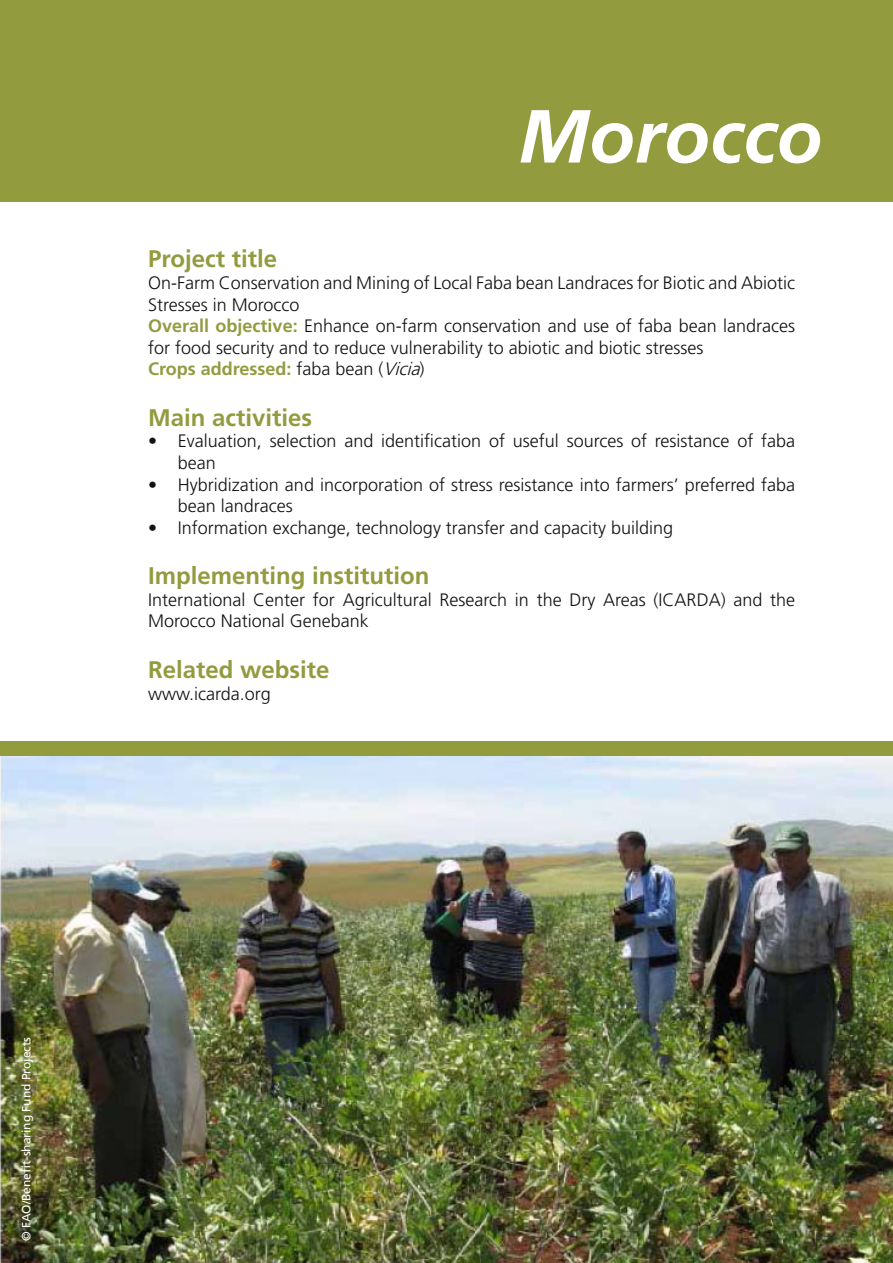
<style>
.page{position:relative;width:893px;height:1263px;background:#fff}
.page>*{position:absolute;margin:0;border:0;box-sizing:border-box;transform-origin:0 0}
.t1{font:italic 700 75px "Frutiger";color:#fff}
.t2{font:700 24px "Frutiger";color:#939b3f}
.t3{font:300 18px/21.6px "Frutiger";color:#121212}
.t4{font:12px "Frutiger";color:#fff}
.s1{font-weight:700;color:#939b3f}
.s2{font-style:italic}
</style>
<div class="page">
<div style="left:0;top:0;width:893px;height:202px;background:#939b3f"></div>
<img style="left:0;top:756px;width:893px;height:507px">
<div style="left:0;top:741px;width:893px;height:15px;background:#939b3f"></div>
<h1 class="t1" style="left:518px;top:92px;width:306px">Morocco</h1>
<h2 class="t2" style="left:148px;top:245px;width:130px">Project title</h2>
<p class="t3" style="left:148px;top:272px;width:649px">On-Farm Conservation and Mining of Local Faba bean Landraces for Biotic and Abiotic Stresses in Morocco<br><span class="s1">Overall objective:</span> Enhance on-farm conservation and use of faba bean landraces for food security and to reduce vulnerability to abiotic and biotic stresses<br><span class="s1">Crops addressed:</span> faba bean (<span class="s2">Vicia</span>)</p>
<h2 class="t2" style="left:148px;top:403px;width:166px">Main activities</h2>
<p class="t3" style="left:178px;top:430px;width:619px;text-indent:-30px">• Evaluation, selection and identification of useful sources of resistance of faba bean</p>
<p class="t3" style="left:178px;top:474px;width:619px;text-indent:-30px">• Hybridization and incorporation of stress resistance into farmers’ preferred faba bean landraces</p>
<p class="t3" style="left:148px;top:517px;width:526px">• Information exchange, technology transfer and capacity building</p>
<h2 class="t2" style="left:148px;top:562px;width:283px">Implementing institution</h2>
<p class="t3" style="left:148px;top:589px;width:649px">International Center for Agricultural Research in the Dry Areas (ICARDA) and the<br>Morocco National Genebank</p>
<h2 class="t2" style="left:148px;top:655px;width:183px">Related website</h2>
<p class="t3" style="left:148px;top:682px;width:124px">www.icarda.org</p>
<p class="t4" style="left:19px;top:1241px;width:205px;rotate:-90deg">© FAO/Benefit-sharing Fund Projects</p>
</div>
